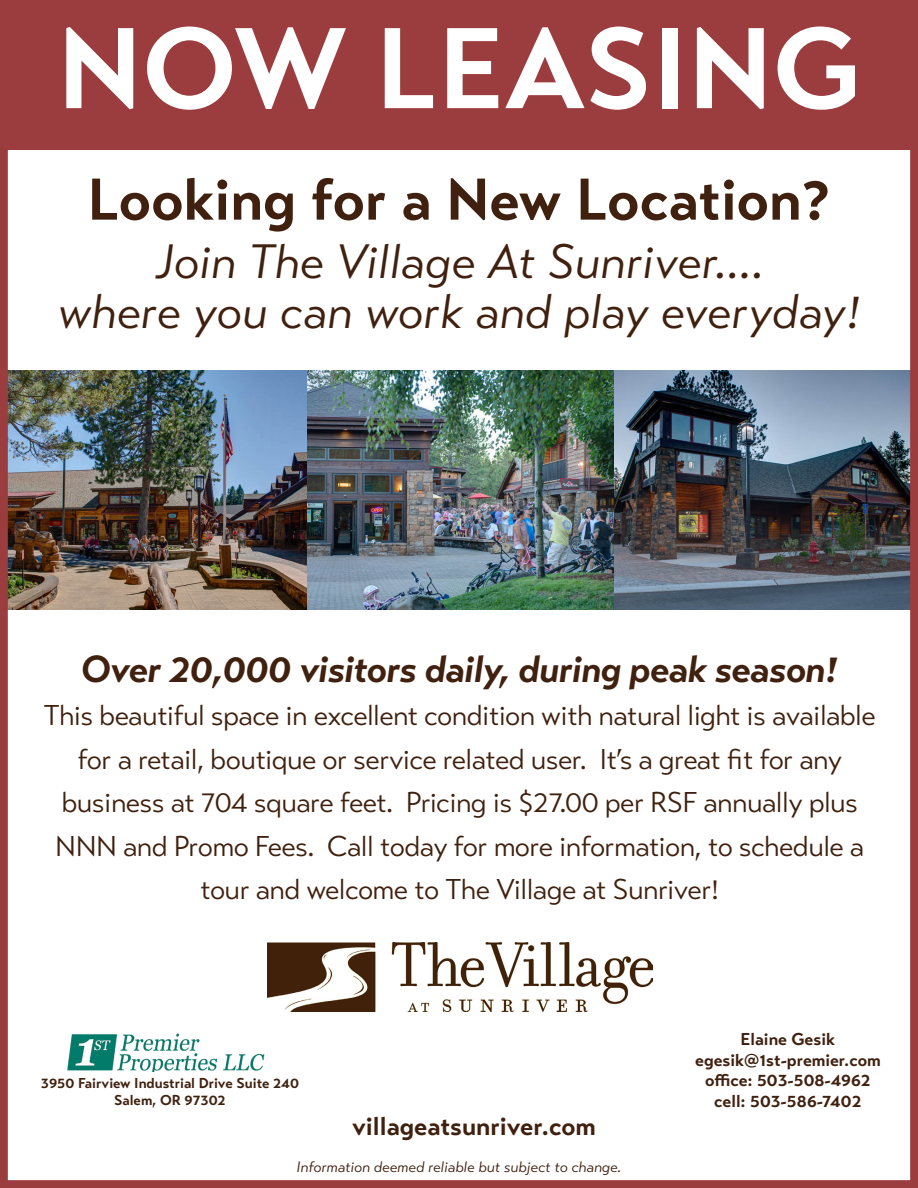
<style>
.page{position:relative;width:918px;height:1188px;background:#fff}
.page>*{position:absolute;margin:0;border:0;box-sizing:border-box;transform-origin:0 0}
.t1{font:700 114px "Transat Text";color:#fff}
.t2{font:700 58.5px "Transat Text";color:#40210f}
.t3{font:italic 48px "Transat Text Standard";color:#40210f}
.t4{font:italic 700 37.5px "Transat Text";letter-spacing:-.02em;color:#40210f}
.t5{font:28.5px/43.5px "Transat Text Standard";letter-spacing:-.02em;color:#40210f;text-align:center}
.t6{font:700 25.5px "Transat Text";color:#40210f}
.t7{font:700 17.1px "Transat Text";color:#40210f}
.t8{font:italic 15px "Transat Text Standard";color:#40210f}
.t9{font:700 14.25px "Transat Text";color:#40210f}
</style>
<div class="page">
<img style="left:9px;top:370px;width:900px;height:240px">
<img style="left:67px;top:1033px;width:197px;height:38px">
<img style="left:267px;top:943px;width:385px;height:68px">
<div style="left:0;top:104px;width:918px;height:1084px;border:8px solid #9b3d3e"></div>
<div style="left:0;top:0;width:918px;height:149px;background:#9b3d3e"></div>
<p class="t1" style="left:57px;top:-1px;width:805px">NOW LEASING</p>
<p class="t2" style="left:88px;top:164px;width:744px">Looking for a New Location?</p>
<p class="t3" style="left:154px;top:233px;width:611px">Join The Village At Sunriver….</p>
<p class="t3" style="left:57px;top:283px;width:805px">where you can work and play everyday!</p>
<p class="t4" style="left:81px;top:646px;width:759px">Over 20,000 visitors daily, during peak season!</p>
<p class="t5" style="left:44px;top:694px;width:834px">This beautiful space in excellent condition with natural light is available for a retail, boutique or service related user. It’s a great fit for any business at 704 square feet. Pricing is $27.00 per RSF annually plus NNN and Promo Fees. Call today for more information, to schedule a tour and welcome to The Village at Sunriver!</p>
<p class="t9" style="left:41px;top:1074px;width:260px">3950 Fairview Industrial Drive Suite 240</p>
<p class="t9" style="left:114px;top:1091px;width:113px">Salem, OR 97302</p>
<p class="t6" style="left:352px;top:1111px;width:245px">villageatsunriver.com</p>
<p class="t8" style="left:297px;top:1158px;width:326px">Information deemed reliable but subject to change.</p>
<p class="t7" style="left:741px;top:1029px;width:96px">Elaine Gesik</p>
<p class="t7" style="left:695px;top:1049px;width:187px">egesik@1st-premier.com</p>
<p class="t7" style="left:705px;top:1070px;width:167px">office: 503-508-4962</p>
<p class="t7" style="left:714px;top:1090px;width:149px">cell: 503-586-7402</p>
</div>
